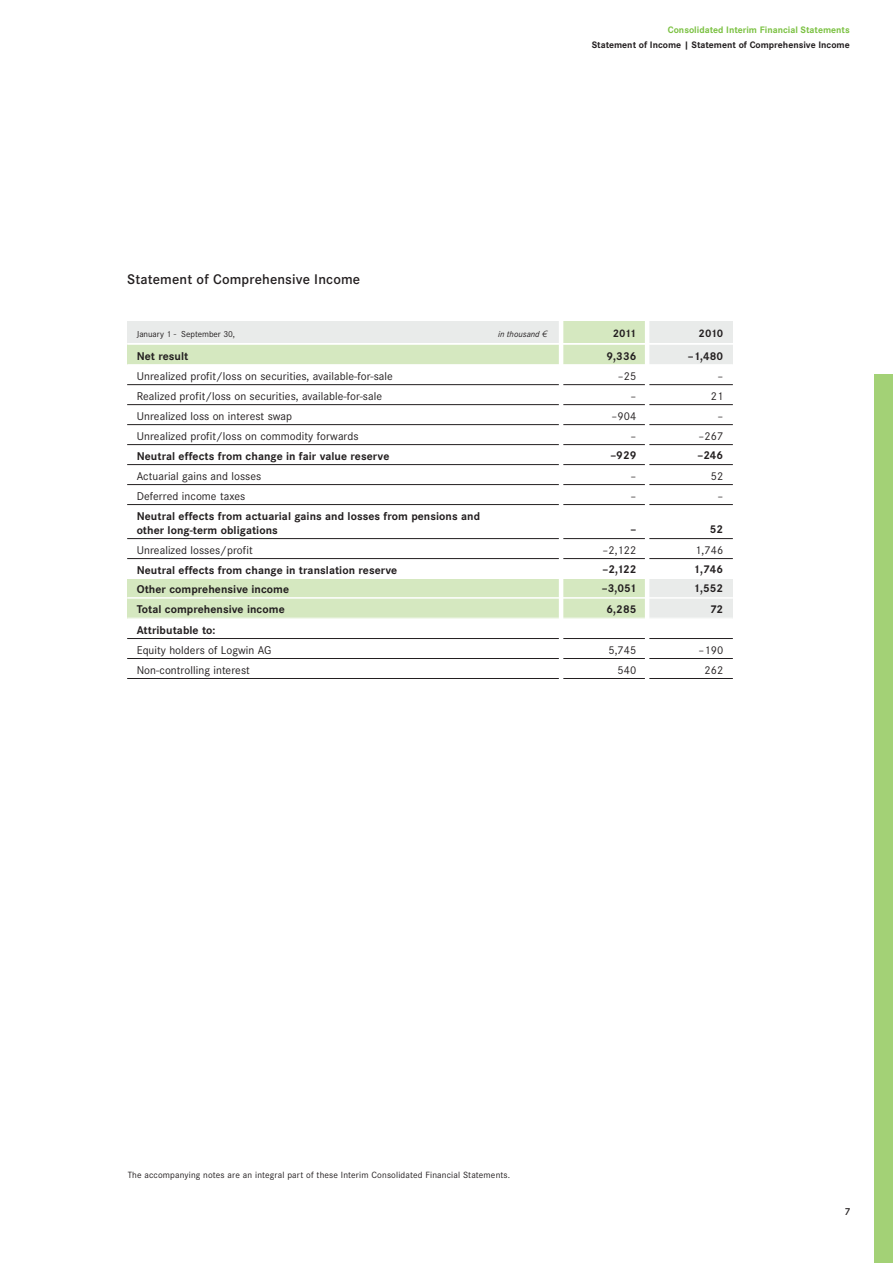
<style>
.page{position:relative;width:893px;height:1263px;background:#fff}
.page>*{position:absolute;margin:0;border:0;box-sizing:border-box;transform-origin:0 0}
.t1{font:600 14.55px "Corporate S";letter-spacing:.01em;color:#231f20}
.t2{font:11.7px "Corporate S";letter-spacing:.005em;color:#231f20}
.t3{font:700 11.7px/14.4px "Corporate S";letter-spacing:.005em;color:#231f20}
.t4{font:700 11.7px "Corporate S Pro";letter-spacing:.005em;color:#231f20}
.t5{font:700 11.25px "Corporate S";letter-spacing:-.05em;color:#231f20}
.t6{font:600 10.5px "Corporate S";color:#231f20}
.t7{font:700 9.75px "Corporate S";color:#231f20}
.t8{font:700 9.75px "Corporate S";color:#7bc142}
.t9{font:9.3px "Corporate S";letter-spacing:.015em;color:#231f20}
.t10{font:9px "Corporate S";color:#231f20}
.t11{font:italic 9px "Corporate S";color:#231f20}
.s1{font-family:"Linotype Euro Font Ato F";font-style:normal}
</style>
<div class="page">
<div style="left:874px;top:374px;width:19px;height:889px;background:#a3d176"></div>
<div style="left:127px;top:321px;width:432px;height:23px;background:#e9ebea"></div>
<div style="left:559px;top:321px;width:87px;height:23px;background:#d5e8c0"></div>
<div style="left:646px;top:321px;width:87px;height:23px;background:#e9ebea"></div>
<div style="left:127px;top:344px;width:432px;height:21px;background:#d5e8c0"></div>
<hr style="left:127px;top:364px;width:432px;height:1px;background:#fff">
<div style="left:559px;top:344px;width:87px;height:21px;background:#d5e8c0"></div>
<hr style="left:559px;top:364px;width:87px;height:1px;background:#fff">
<div style="left:646px;top:344px;width:87px;height:21px;background:#e9ebea"></div>
<hr style="left:646px;top:364px;width:87px;height:1px;background:#fff">
<hr style="left:127px;top:384px;width:432px;height:1px;background:#231f20">
<hr style="left:559px;top:384px;width:87px;height:1px;background:#231f20">
<hr style="left:646px;top:384px;width:87px;height:1px;background:#231f20">
<hr style="left:127px;top:404px;width:432px;height:1px;background:#231f20">
<hr style="left:559px;top:404px;width:87px;height:1px;background:#231f20">
<hr style="left:646px;top:404px;width:87px;height:1px;background:#231f20">
<hr style="left:127px;top:424px;width:432px;height:1px;background:#231f20">
<hr style="left:559px;top:424px;width:87px;height:1px;background:#231f20">
<hr style="left:646px;top:424px;width:87px;height:1px;background:#231f20">
<hr style="left:127px;top:444px;width:432px;height:1px;background:#231f20">
<hr style="left:559px;top:444px;width:87px;height:1px;background:#231f20">
<hr style="left:646px;top:444px;width:87px;height:1px;background:#231f20">
<hr style="left:127px;top:464px;width:432px;height:1px;background:#231f20">
<hr style="left:559px;top:464px;width:87px;height:1px;background:#231f20">
<hr style="left:646px;top:464px;width:87px;height:1px;background:#231f20">
<hr style="left:127px;top:484px;width:432px;height:1px;background:#231f20">
<hr style="left:559px;top:484px;width:87px;height:1px;background:#231f20">
<hr style="left:646px;top:484px;width:87px;height:1px;background:#231f20">
<hr style="left:127px;top:504px;width:432px;height:1px;background:#231f20">
<hr style="left:559px;top:504px;width:87px;height:1px;background:#231f20">
<hr style="left:646px;top:504px;width:87px;height:1px;background:#231f20">
<hr style="left:127px;top:538px;width:432px;height:1px;background:#231f20">
<hr style="left:559px;top:538px;width:87px;height:1px;background:#231f20">
<hr style="left:646px;top:538px;width:87px;height:1px;background:#231f20">
<hr style="left:127px;top:558px;width:432px;height:1px;background:#231f20">
<hr style="left:559px;top:558px;width:87px;height:1px;background:#231f20">
<hr style="left:646px;top:558px;width:87px;height:1px;background:#231f20">
<div style="left:127px;top:579px;width:432px;height:20px;background:#d5e8c0"></div>
<hr style="left:127px;top:597px;width:432px;height:2px;background:#fff">
<div style="left:559px;top:579px;width:87px;height:20px;background:#d5e8c0"></div>
<hr style="left:559px;top:597px;width:87px;height:2px;background:#fff">
<div style="left:646px;top:579px;width:87px;height:20px;background:#e9ebea"></div>
<hr style="left:646px;top:597px;width:87px;height:2px;background:#fff">
<div style="left:127px;top:599px;width:432px;height:20px;background:#d5e8c0"></div>
<hr style="left:127px;top:618px;width:432px;height:1px;background:#fff">
<div style="left:559px;top:599px;width:87px;height:20px;background:#d5e8c0"></div>
<hr style="left:559px;top:618px;width:87px;height:1px;background:#fff">
<div style="left:646px;top:599px;width:87px;height:20px;background:#e9ebea"></div>
<hr style="left:646px;top:618px;width:87px;height:1px;background:#fff">
<hr style="left:127px;top:638px;width:432px;height:1px;background:#231f20">
<hr style="left:559px;top:638px;width:87px;height:1px;background:#231f20">
<hr style="left:646px;top:638px;width:87px;height:1px;background:#231f20">
<hr style="left:127px;top:658px;width:432px;height:1px;background:#231f20">
<hr style="left:559px;top:658px;width:87px;height:1px;background:#231f20">
<hr style="left:646px;top:658px;width:87px;height:1px;background:#231f20">
<hr style="left:127px;top:678px;width:432px;height:1px;background:#231f20">
<hr style="left:559px;top:678px;width:87px;height:1px;background:#231f20">
<hr style="left:646px;top:678px;width:87px;height:1px;background:#231f20">
<hr style="left:127px;top:343px;width:693px;height:2px;background:#fff">
<hr style="left:559px;top:315px;width:4px;height:754px;background:#fff">
<hr style="left:645px;top:315px;width:4px;height:768px;background:#fff">
<p class="t1" style="left:127px;top:270px;width:235px">Statement of Comprehensive Income</p>
<p class="t8" style="left:668px;top:24px;width:183px">Consolidated Interim Financial Statements</p>
<p class="t7" style="left:592px;top:39px;width:260px">Statement of Income | Statement of Comprehensive Income</p>
<p class="t10" style="left:137px;top:328px;width:100px">January 1 - September 30,</p>
<p class="t11" style="left:498px;top:328px;width:51px">in thousand <span class="s1">2</span></p>
<p class="t5" style="left:613px;top:326px;width:25px">2011</p>
<p class="t5" style="left:699px;top:326px;width:26px">2010</p>
<p class="t3" style="left:137px;top:349px;width:53px">Net result</p>
<p class="t3" style="left:606px;top:348px;width:31px">9,336</p>
<p class="t3" style="left:688px;top:348px;width:37px">–1,480</p>
<p class="t2" style="left:137px;top:369px;width:258px">Unrealized profit/loss on securities, available-for-sale</p>
<p class="t2" style="left:618px;top:369px;width:20px">–25</p>
<p class="t2" style="left:717px;top:369px;width:7px">–</p>
<p class="t2" style="left:137px;top:389px;width:247px">Realized profit/loss on securities, available-for-sale</p>
<p class="t2" style="left:631px;top:389px;width:7px">–</p>
<p class="t2" style="left:711px;top:389px;width:14px">21</p>
<p class="t2" style="left:137px;top:409px;width:157px">Unrealized loss on interest swap</p>
<p class="t2" style="left:612px;top:409px;width:26px">–904</p>
<p class="t2" style="left:717px;top:409px;width:7px">–</p>
<p class="t2" style="left:137px;top:429px;width:223px">Unrealized profit/loss on commodity forwards</p>
<p class="t2" style="left:631px;top:429px;width:7px">–</p>
<p class="t2" style="left:698px;top:429px;width:26px">–267</p>
<p class="t3" style="left:137px;top:449px;width:254px">Neutral effects from change in fair value reserve</p>
<p class="t3" style="left:610px;top:448px;width:28px">–929</p>
<p class="t3" style="left:698px;top:448px;width:27px">–246</p>
<p class="t2" style="left:137px;top:469px;width:126px">Actuarial gains and losses</p>
<p class="t2" style="left:631px;top:469px;width:7px">–</p>
<p class="t2" style="left:711px;top:469px;width:14px">52</p>
<p class="t2" style="left:137px;top:489px;width:110px">Deferred income taxes</p>
<p class="t2" style="left:631px;top:489px;width:7px">–</p>
<p class="t2" style="left:717px;top:489px;width:7px">–</p>
<p class="t3" style="left:137px;top:508px;width:345px">Neutral effects from actuarial gains and losses from pensions and other long-term obligations</p>
<p class="t3" style="left:631px;top:522px;width:7px">–</p>
<p class="t3" style="left:710px;top:522px;width:15px">52</p>
<p class="t2" style="left:137px;top:543px;width:118px">Unrealized losses/profit</p>
<p class="t2" style="left:602px;top:543px;width:35px">–2,122</p>
<p class="t2" style="left:695px;top:543px;width:29px">1,746</p>
<p class="t3" style="left:137px;top:563px;width:262px">Neutral effects from change in translation reserve</p>
<p class="t3" style="left:603px;top:562px;width:35px">–2,122</p>
<p class="t4" style="left:693px;top:562px;width:31px">1,746</p>
<p class="t3" style="left:137px;top:581px;width:154px">Other comprehensive income</p>
<p class="t3" style="left:602px;top:581px;width:36px">–3,051</p>
<p class="t4" style="left:693px;top:581px;width:31px">1,552</p>
<p class="t3" style="left:137px;top:602px;width:149px">Total comprehensive income</p>
<p class="t4" style="left:606px;top:602px;width:31px">6,285</p>
<p class="t3" style="left:710px;top:601px;width:15px">72</p>
<p class="t3" style="left:137px;top:623px;width:80px">Attributable to:</p>
<p class="t2" style="left:137px;top:643px;width:136px">Equity holders of Logwin AG</p>
<p class="t2" style="left:608px;top:643px;width:29px">5,745</p>
<p class="t2" style="left:698px;top:643px;width:26px">–190</p>
<p class="t2" style="left:137px;top:663px;width:115px">Non-controlling interest</p>
<p class="t2" style="left:618px;top:663px;width:20px">540</p>
<p class="t2" style="left:704px;top:663px;width:20px">262</p>
<p class="t9" style="left:128px;top:1169px;width:384px">The accompanying notes are an integral part of these Interim Consolidated Financial Statements.</p>
<p class="t6" style="left:845px;top:1205px;width:7px">7</p>
</div>
